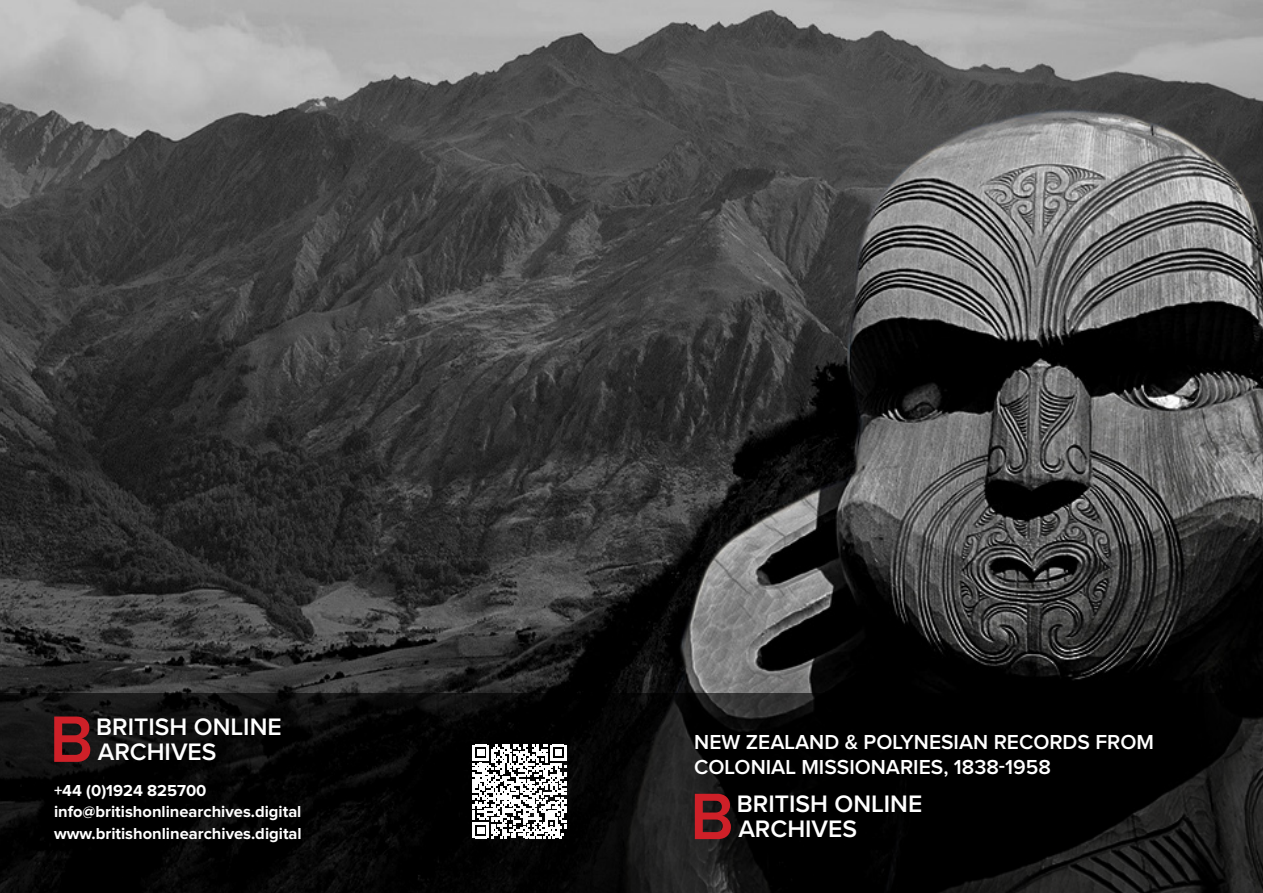
<style>
.page{position:relative;width:1263px;height:893px;background:#fff}
.page>*{position:absolute;margin:0;border:0;box-sizing:border-box;transform-origin:0 0}
.t1{font:600 67.95px "Proxima Nova";color:#ce2028}
.t2{font:600 24.75px/25px "Proxima Nova";color:#fff}
.t3{font:600 21px "Proxima Nova";color:#fff}
.t4{font:700 16.5px "Proxima Nova";color:#fff}
</style>
<div class="page">
<img style="left:0;top:0;width:1263px;height:693px">
<svg style="left:0;top:693px;width:1263px;height:200px;background:#080808"></svg>
<svg style="left:473px;top:745px;width:93px;height:93px"></svg>
<p class="t1" style="left:49px;top:688px;width:46px">B</p>
<p class="t2" style="left:96px;top:713px;width:187px">BRITISH ONLINE<br>ARCHIVES</p>
<p class="t4" style="left:54px;top:782px;width:154px">+44 (0)1924 825700</p>
<p class="t4" style="left:54px;top:804px;width:249px">info@britishonlinearchives.digital</p>
<p class="t4" style="left:54px;top:826px;width:249px">www.britishonlinearchives.digital</p>
<p class="t3" style="left:694px;top:732px;width:461px">NEW ZEALAND &amp; POLYNESIAN RECORDS FROM</p>
<p class="t3" style="left:694px;top:758px;width:358px">COLONIAL MISSIONARIES, 1838-1958</p>
<p class="t1" style="left:690px;top:766px;width:46px">B</p>
<p class="t2" style="left:737px;top:791px;width:187px">BRITISH ONLINE<br>ARCHIVES</p>
</div>
